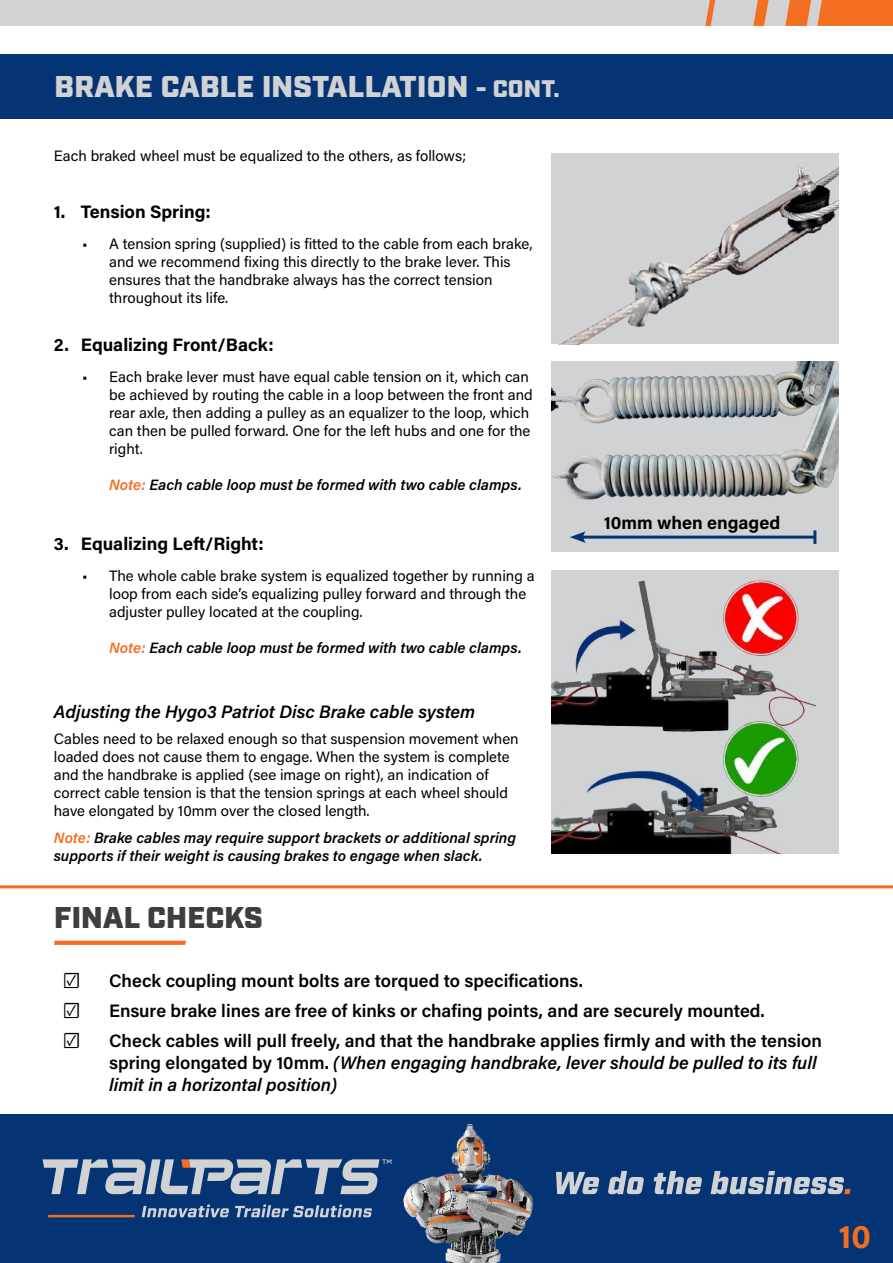
<style>
.page{position:relative;width:893px;height:1263px;background:#fff}
.page>*{position:absolute;margin:0;border:0;box-sizing:border-box;transform-origin:0 0}
.t1{font:700 33px "Acumin Pro";color:#f36e21}
.t2{font:900 30px "Industry";letter-spacing:.01em;color:#d1d2d4}
.t3{font:900 30px "Industry";letter-spacing:.01em;color:#3e3e3f}
.t4{font:600 18px/21.6px "Acumin Pro";color:#000}
.t5{font:700 18px "Acumin Pro";color:#000}
.t6{font:italic 600 18px "Acumin Pro";color:#000}
.t7{font:15px/18px "Acumin Pro";color:#000}
.t8{font:italic 600 15px/18px "Acumin Pro";color:#000}
.s1{font-size:24px}
.s2{color:#f36e21}
.s3{font-weight:400}
.s4{font-style:italic}
</style>
<div class="page">
<div style="left:0;top:1114px;width:893px;height:149px;background:#053474"></div>
<div style="left:0;top:0;width:893px;height:26px;background:#d1d2d4"></div>
<svg style="left:785px;top:0;width:108px;height:26px;background:#ee7a37"></svg>
<svg style="left:753px;top:0;width:16px;height:26px"></svg>
<svg style="left:705px;top:0;width:11px;height:26px"></svg>
<svg style="left:43px;top:1159px;width:348px;height:58px"></svg>
<svg style="left:556px;top:1171px;width:294px;height:23px"></svg>
<img style="left:403px;top:1123px;width:129px;height:140px">
<div style="left:0;top:54px;width:893px;height:64px;background:#053474"></div>
<img style="left:551px;top:153px;width:288px;height:191px">
<div style="left:551px;top:361px;width:288px;height:191px;background:#d1d2d4"></div>
<img style="left:551px;top:361px;width:288px;height:182px">
<svg style="left:54px;top:941px;width:132px;height:4px"></svg>
<hr style="left:0;top:885px;width:893px;height:3px;background:#f36e21">
<div style="left:551px;top:570px;width:288px;height:284px;background:#d1d2d4"></div>
<img style="left:551px;top:580px;width:265px;height:274px">
<hr style="left:580px;top:536px;width:235px;height:3px;background:#053474">
<hr style="left:813px;top:530px;width:3px;height:14px;background:#053474">
<svg style="left:570px;top:531px;width:16px;height:12px"></svg>
<h2 class="t2" style="left:55px;top:69px;width:506px">BRAKE CABLE INSTALLATION <span class="s1">- CONT.</span></h2>
<p class="t7" style="left:54px;top:146px;width:414px">Each braked wheel must be equalized to the others, as follows;</p>
<p class="t5" style="left:54px;top:199px;width:159px">1. Tension Spring:</p>
<p class="t7" style="left:109px;top:234px;width:425px;text-indent:-27px">• A tension spring (supplied) is fitted to the cable from each brake, and we recommend fixing this directly to the brake lever. This ensures that the handbrake always has the correct tension throughout its life.</p>
<p class="t5" style="left:54px;top:332px;width:221px">2. Equalizing Front/Back:</p>
<p class="t7" style="left:109px;top:367px;width:425px;text-indent:-27px">• Each brake lever must have equal cable tension on it, which can be achieved by routing the cable in a loop between the front and rear axle, then adding a pulley as an equalizer to the loop, which can then be pulled forward. One for the left hubs and one for the right.</p>
<p class="t8" style="left:109px;top:475px;width:414px"><span class="s2">Note:</span> Each cable loop must be formed with two cable clamps.</p>
<p class="t5" style="left:54px;top:531px;width:211px">3. Equalizing Left/Right:</p>
<p class="t7" style="left:109px;top:566px;width:427px;text-indent:-27px">• The whole cable brake system is equalized together by running a loop from each side’s equalizing pulley forward and through the adjuster pulley located at the coupling.</p>
<p class="t8" style="left:109px;top:638px;width:414px"><span class="s2">Note:</span> Each cable loop must be formed with two cable clamps.</p>
<p class="t6" style="left:54px;top:699px;width:423px">Adjusting the Hygo3 Patriot Disc Brake cable system</p>
<p class="t7" style="left:54px;top:729px;width:466px">Cables need to be relaxed enough so that suspension movement when loaded does not cause them to engage. When the system is complete and the handbrake is applied (see image on right), an indication of correct cable tension is that the tension springs at each wheel should have elongated by 10mm over the closed length.</p>
<p class="t8" style="left:54px;top:828px;width:464px"><span class="s2">Note:</span> Brake cables may require support brackets or additional spring supports if their weight is causing brakes to engage when slack.</p>
<h2 class="t3" style="left:54px;top:899px;width:210px">FINAL CHECKS</h2>
<p class="t5" style="left:604px;top:510px;width:178px">10mm when engaged</p>
<p class="t4" style="left:62px;top:969px;width:522px"><span class="s3">☑</span> Check coupling mount bolts are torqued to specifications.</p>
<p class="t4" style="left:62px;top:999px;width:704px"><span class="s3">☑</span> Ensure brake lines are free of kinks or chafing points, and are securely mounted.</p>
<p class="t4" style="left:109px;top:1029px;width:714px;text-indent:-47px"><span class="s3">☑</span> Check cables will pull freely, and that the handbrake applies firmly and with the tension spring elongated by 10mm. <span class="s4">(When engaging handbrake, lever should be pulled to its full limit in a horizontal position)</span></p>
<h1 class="t1" style="left:838px;top:1213px;width:34px">10</h1>
</div>
